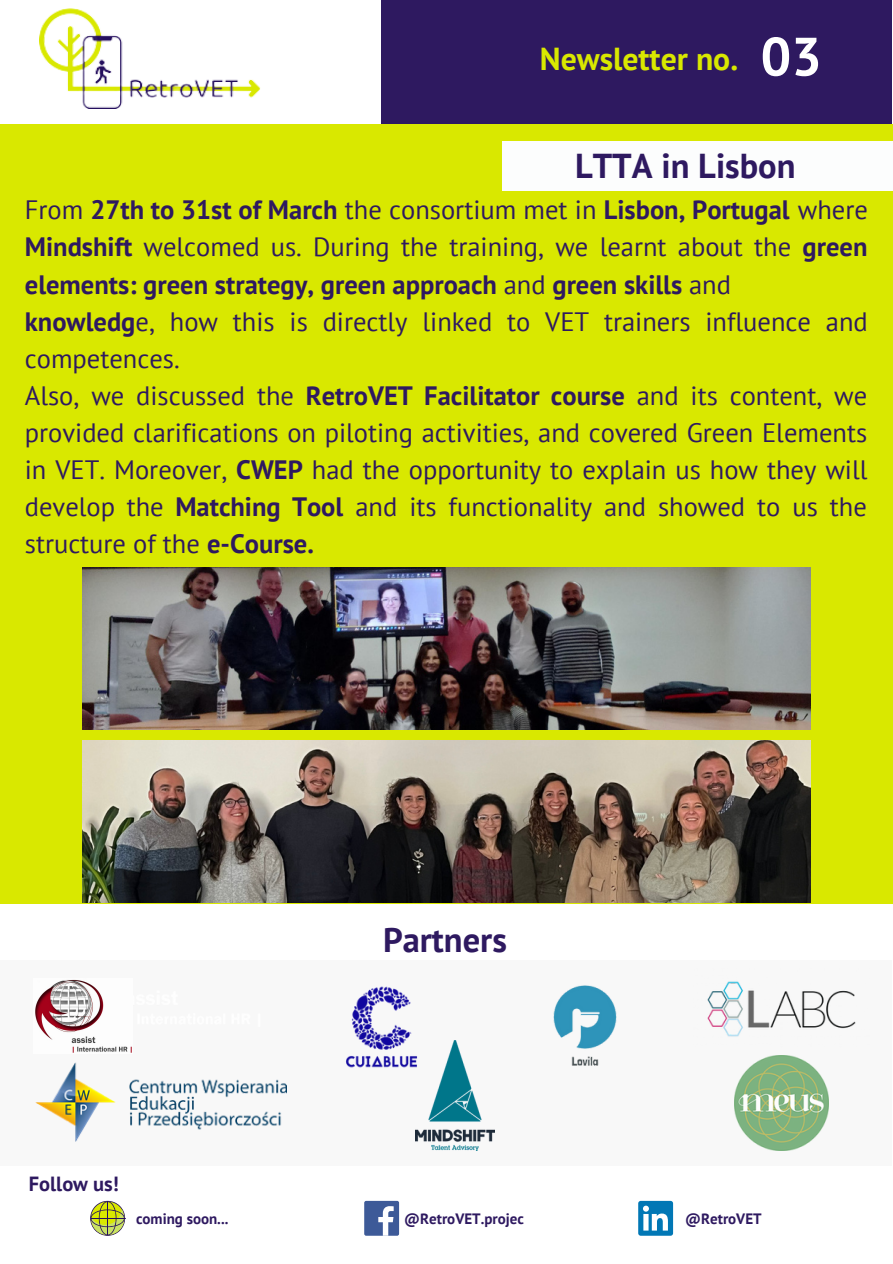
<style>
.page{position:relative;width:893px;height:1264px;background:#fff}
.page>*{position:absolute;margin:0;border:0;box-sizing:border-box;transform-origin:0 0}
.t1{font:700 54px "PT Sans";color:#fff}
.t2{font:700 34.5px "PT Sans";color:#2e1960}
.t3{font:700 31.65px "PT Sans";color:#d9e800}
.t4{font:26.55px/37px "PT Sans";color:#2e1960}
.t5{font:700 20.4px "PT Sans";color:#2e1960}
.t6{font:700 15px "PT Sans";color:#2e1960}
.s1{font-weight:700}
</style>
<div class="page">
<img style="left:39px;top:8px;width:222px;height:100px">
<div style="left:381px;top:0;width:510px;height:124px;background:#2e1960"></div>
<div style="left:0;top:125px;width:892px;height:778px;background:#d9e800"></div>
<div style="left:0;top:960px;width:891px;height:205px;background:#f8f8f8"></div>
<img style="left:36px;top:1062px;width:250px;height:79px">
<img style="left:707px;top:981px;width:149px;height:56px">
<img style="left:346px;top:986px;width:70px;height:82px">
<img style="left:416px;top:1040px;width:78px;height:109px">
<img style="left:734px;top:1055px;width:94px;height:94px">
<div style="left:364px;top:1200px;width:35px;height:35px;background:#3d5a98;border-radius:2px"></div>
<svg style="left:378px;top:1206px;width:15px;height:29px"></svg>
<div style="left:638px;top:1200px;width:35px;height:35px;background:#0177b5;border-radius:3px"></div>
<svg style="left:643px;top:1205px;width:25px;height:25px"></svg>
<svg style="left:90px;top:1200px;width:35px;height:35px"></svg>
<hr style="left:107px;top:1201px;width:1px;height:33px;background:#250f5e">
<hr style="left:91px;top:1217px;width:33px;height:1px;background:#250f5e">
<img style="left:553px;top:985px;width:64px;height:81px">
<img style="left:35px;top:980px;width:97px;height:73px">
<img style="left:82px;top:567px;width:728px;height:162px">
<img style="left:82px;top:740px;width:728px;height:162px">
<div style="left:502px;top:142px;width:390px;height:49px;background:#fcfdfd"></div>
<p class="t3" style="left:540px;top:38px;width:200px">Newsletter no.</p>
<h1 class="t1" style="left:760px;top:21px;width:63px">03</h1>
<p class="t2" style="left:575px;top:142px;width:222px">LTTA in Lisbon</p>
<p class="t4" style="left:25px;top:191px;width:844px">From <span class="s1">27th to 31st of March</span> the consortium met in <span class="s1">Lisbon, Portugal</span> where <span class="s1">Mindshift</span> welcomed us. During the training, we learnt about the <span class="s1">green elements: green strategy, green approach</span> and <span class="s1">green skills</span> and<br><span class="s1">knowledg</span>e, how this is directly linked to VET trainers influence and competences.<br>Also, we discussed the <span class="s1">RetroVET Facilitator course</span> and its content, we provided clarifications on piloting activities, and covered Green Elements in VET. Moreover, <span class="s1">CWEP</span> had the opportunity to explain us how they will develop the <span class="s1">Matching Tool</span> and its functionality and showed to us the structure of the <span class="s1">e-Course.</span></p>
<p class="t2" style="left:383px;top:916px;width:125px">Partners</p>
<p class="t5" style="left:29px;top:1170px;width:91px">Follow us!</p>
<p class="t6" style="left:136px;top:1208px;width:94px">coming soon...</p>
<p class="t6" style="left:404px;top:1208px;width:121px">@RetroVET.projec</p>
<p class="t6" style="left:685px;top:1208px;width:78px">@RetroVET</p>
</div>
